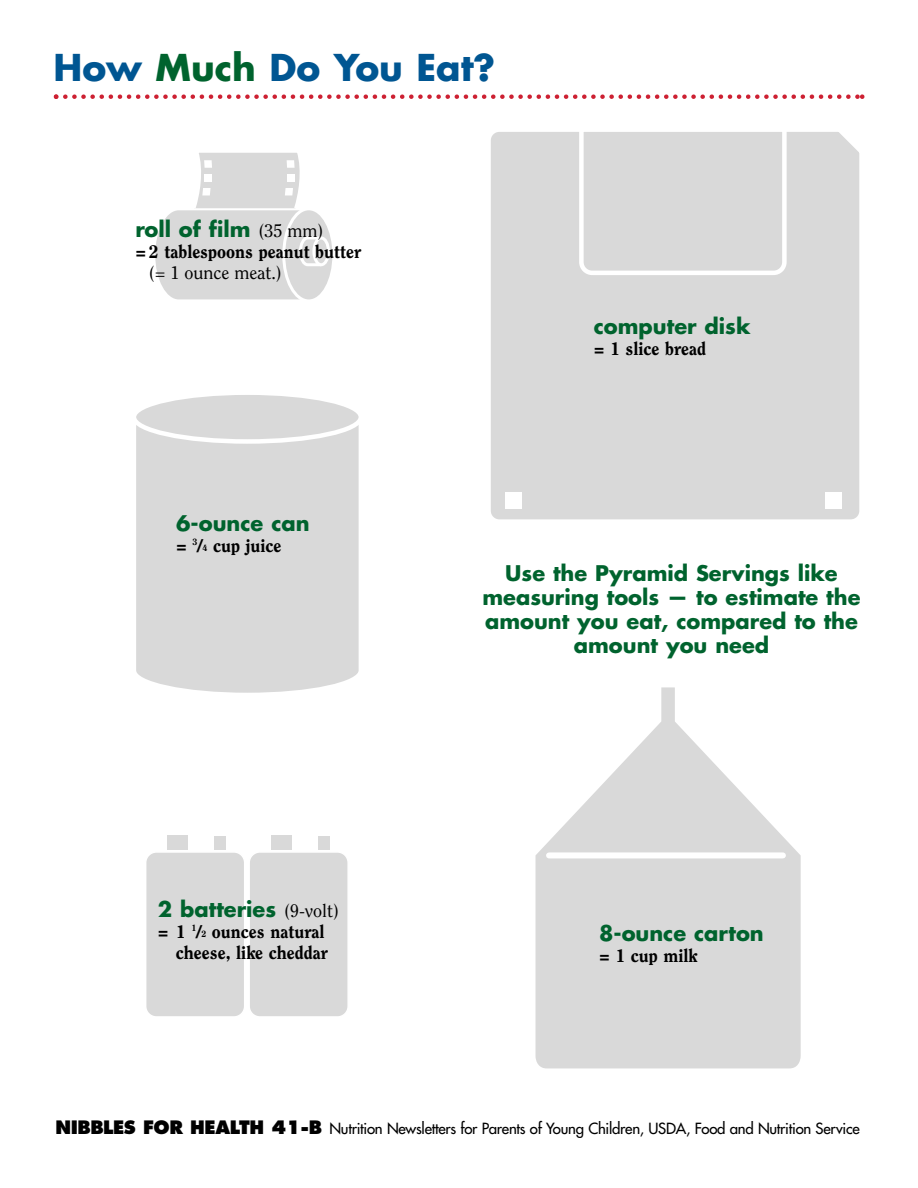
<style>
.page{position:relative;width:918px;height:1188px;background:#fff}
.page>*{position:absolute;margin:0;border:0;box-sizing:border-box;transform-origin:0 0}
.t1{font:700 36px "Futura";color:#005692}
.t2{font:700 21px/24px "Futura";color:#00632e;text-align:center}
.t3{font:800 18px/21px "Clearface";color:#000;text-align:right}
.t4{font:18px "Clearface";color:#000}
.t5{font:15px "Futura";letter-spacing:-.015em;color:#000}
.s1{color:#00632e}
.s2{font-family:"Clearface";font-weight:400;font-size:18px;color:#000}
.s3{font-size:9px}
.s4{font-weight:800;font-size:18px}
</style>
<div class="page">
<svg style="left:536px;top:687px;width:265px;height:381px;fill:#d9d9d9"></svg>
<div style="left:549px;top:852px;width:234px;height:6px;background:#fff"></div>
<div style="left:145px;top:851px;width:100px;height:167px;background:#d9d9d9;border:2px solid #fff;border-radius:11px"></div>
<div style="left:167px;top:835px;width:21px;height:15px;background:#d9d9d9"></div>
<div style="left:215px;top:836px;width:11px;height:14px;background:#d9d9d9"></div>
<div style="left:248px;top:851px;width:101px;height:167px;background:#d9d9d9;border:2px solid #fff;border-radius:11px"></div>
<div style="left:271px;top:835px;width:20px;height:15px;background:#d9d9d9"></div>
<div style="left:318px;top:836px;width:11px;height:14px;background:#d9d9d9"></div>
<div style="left:136px;top:425px;width:223px;height:268px;background:#d9d9d9"></div>
<div style="left:132px;top:390px;width:231px;height:54px;background:#d9d9d9;border:4px solid #fff;border-radius:50%"></div>
<div style="left:491px;top:132px;width:369px;height:388px;background:#d9d9d9"></div>
<svg style="left:577px;top:132px;width:212px;height:145px;background:#dbdbdb"></svg>
<div style="left:506px;top:492px;width:16px;height:17px;background:#fff"></div>
<div style="left:825px;top:492px;width:17px;height:17px;background:#fff"></div>
<svg style="left:282px;top:207px;width:53px;height:95px"></svg>
<svg style="left:155px;top:153px;width:169px;height:149px"></svg>
<div style="left:312px;top:236px;width:18px;height:30px;background:#d9d9d9;border:3px solid #fff;border-radius:50%"></div>
<svg style="left:54px;top:94px;width:810px;height:5px"></svg>
<h1 class="t1" style="left:53px;top:52px;width:443px">How <span class="s1">Much</span> Do You Eat?</h1>
<p class="t2" style="left:135px;top:219px;width:190px">roll of film <span class="s2">(35 mm)</span></p>
<p class="t3" style="left:135px;top:242px;width:227px">=2 tablespoons peanut butter</p>
<p class="t4" style="left:149px;top:265px;width:135px">(= 1 ounce meat.)</p>
<p class="t2" style="left:176px;top:513px;width:135px">6-ounce can</p>
<p class="t3" style="left:176px;top:536px;width:107px">= <sup>3</sup>/<span class="s3">4</span> cup juice</p>
<p class="t2" style="left:158px;top:899px;width:183px">2 batteries <span class="s2">(9-volt)</span></p>
<p class="t3" style="left:158px;top:922px;width:171px">= 1 <sup>1</sup>/<span class="s3">2</span> ounces natural cheese, like cheddar</p>
<p class="t2" style="left:594px;top:316px;width:158px">computer disk</p>
<p class="t3" style="left:594px;top:339px;width:114px">= 1 slice bread</p>
<p class="t2" style="left:482px;top:563px;width:380px">Use the Pyramid Servings like measuring tools — to estimate the amount you eat, compared to the amount you need</p>
<p class="t2" style="left:599px;top:923px;width:166px">8-ounce carton</p>
<p class="t3" style="left:599px;top:947px;width:100px">= 1 cup milk</p>
<p class="t5" style="left:56px;top:1121px;width:806px"><span class="s4">NIBBLES FOR HEALTH 41-B</span> Nutrition Newsletters for Parents of Young Children, USDA, Food and Nutrition Service</p>
</div>
